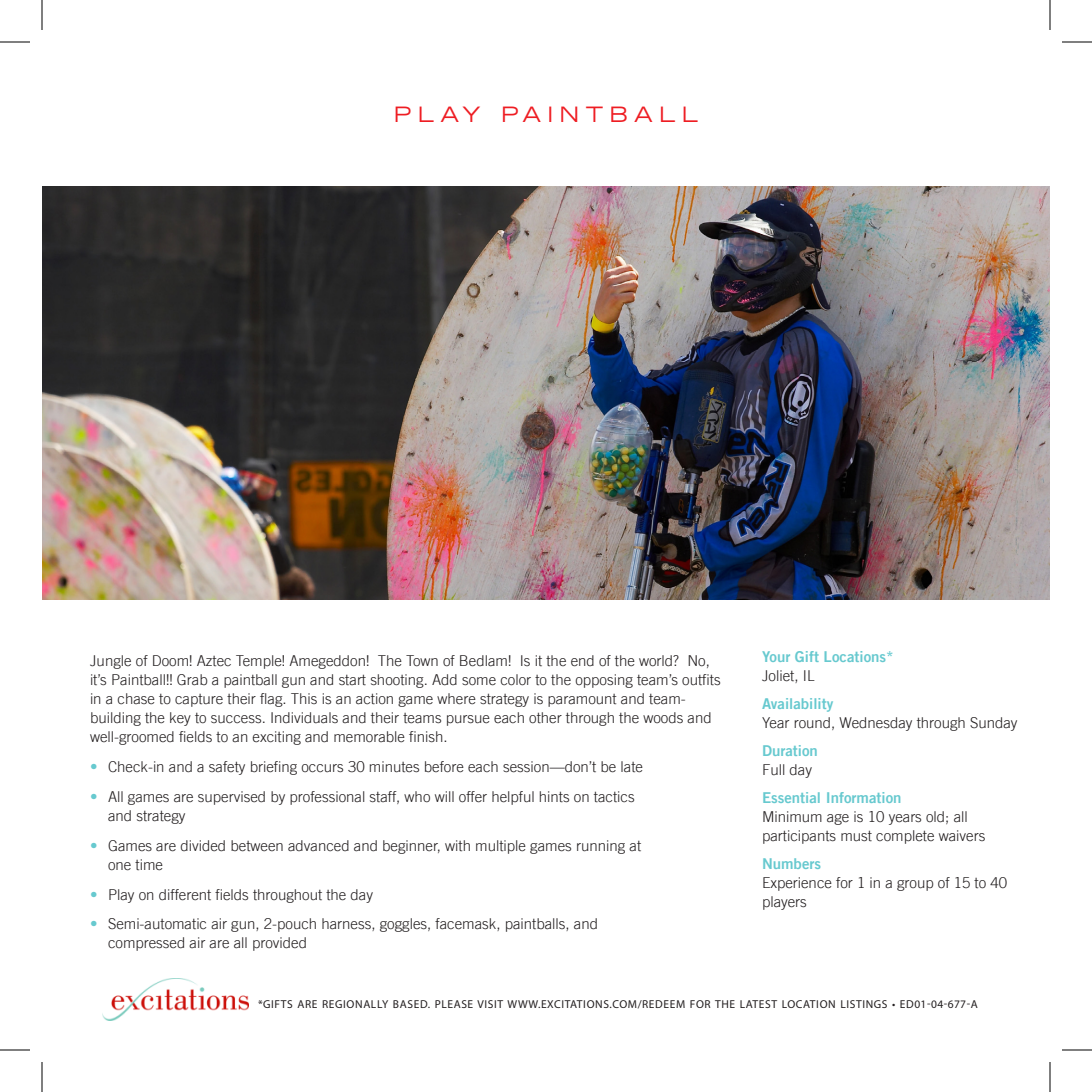
<style>
.page{position:relative;width:1092px;height:1092px;background:#fff}
.page>*{position:absolute;margin:0;border:0;box-sizing:border-box;transform-origin:0 0}
.Head{font:expanded 21px "Trade Gothic LT";letter-spacing:.3em;color:#ee1d23}
.t1{font:300 15px/19px "Trade Gothic LT";color:#231f20}
.t2{font:15px/19px "Trade Gothic LT Bold Two";color:#67c9cf}
.t3{font:11.6px "Myriad Pro";letter-spacing:.055em;color:#231f20}
.s1{color:#67c9cf}
.s2{font-family:"Trade Gothic LT";font-weight:300;color:#231f20}
.s3{font-family:"Trade Gothic LT Bold Two";font-weight:400;color:#67c9cf}
</style>
<div class="page">
<img style="left:102px;top:978px;width:147px;height:42px">
<img style="left:42px;top:186px;width:1008px;height:414px">
<hr style="left:0;top:42px;width:30px;height:1px;background:#000">
<hr style="left:1062px;top:42px;width:30px;height:1px;background:#000">
<hr style="left:0;top:1050px;width:30px;height:1px;background:#000">
<hr style="left:1062px;top:1050px;width:30px;height:1px;background:#000">
<hr style="left:42px;top:0;width:1px;height:30px;background:#000">
<hr style="left:42px;top:1062px;width:1px;height:30px;background:#000">
<hr style="left:1050px;top:0;width:1px;height:30px;background:#000">
<hr style="left:1050px;top:1062px;width:1px;height:30px;background:#000">
<p class="Head" style="left:394px;top:100px;width:306px">PLAY PAINTBALL</p>
<p class="t1" style="left:90px;top:651px;width:632px">Jungle of Doom! Aztec Temple! Amegeddon! The Town of Bedlam! Is it the end of the world? No, it’s Paintball!! Grab a paintball gun and start shooting. Add some color to the opposing team’s outfits in a chase to capture their flag. This is an action game where strategy is paramount and team&shy;building the key to success. Individuals and their teams pursue each other through the woods and well-groomed fields to an exciting and memorable finish.</p>
<p class="t1" style="left:90px;top:757px;width:555px"><span class="s1">•</span> Check-in and a safety briefing occurs 30 minutes before each session—don’t be late</p>
<p class="t1" style="left:108px;top:787px;width:528px;text-indent:-18px"><span class="s1">•</span> All games are supervised by professional staff, who will offer helpful hints on tactics and strategy</p>
<p class="t1" style="left:108px;top:836px;width:535px;text-indent:-18px"><span class="s1">•</span> Games are divided between advanced and beginner, with multiple games running at one time</p>
<p class="t1" style="left:90px;top:885px;width:285px"><span class="s1">•</span> Play on different fields throughout the day</p>
<p class="t1" style="left:108px;top:914px;width:492px;text-indent:-18px"><span class="s1">•</span> Semi-automatic air gun, 2-pouch harness, goggles, facemask, paintballs, and compressed air are all provided</p>
<p class="t2" style="left:762px;top:647px;width:133px">Your Gift Locations*<br><span class="s2">Joliet, IL</span></p>
<p class="t1" style="left:762px;top:694px;width:257px"><span class="s3">Availability<br></span>Year round, Wednesday through Sunday</p>
<p class="t2" style="left:762px;top:741px;width:57px">Duration<br><span class="s2">Full day</span></p>
<p class="t1" style="left:762px;top:788px;width:225px"><span class="s3">Essential Information<br></span>Minimum age is 10 years old; all participants must complete waivers</p>
<p class="t1" style="left:762px;top:854px;width:247px"><span class="s3">Numbers<br></span>Experience for 1 in a group of 15 to 40 players</p>
<p class="t3" style="left:258px;top:997px;width:393px">*GIFTS ARE REGIONALLY BASED. PLEASE VISIT WWW.EXCITATIONS.COM/REDEEM</p>
<p class="t3" style="left:690px;top:997px;width:289px">FOR THE LATEST LOCATION LISTINGS • ED01-04-677-A</p>
</div>
